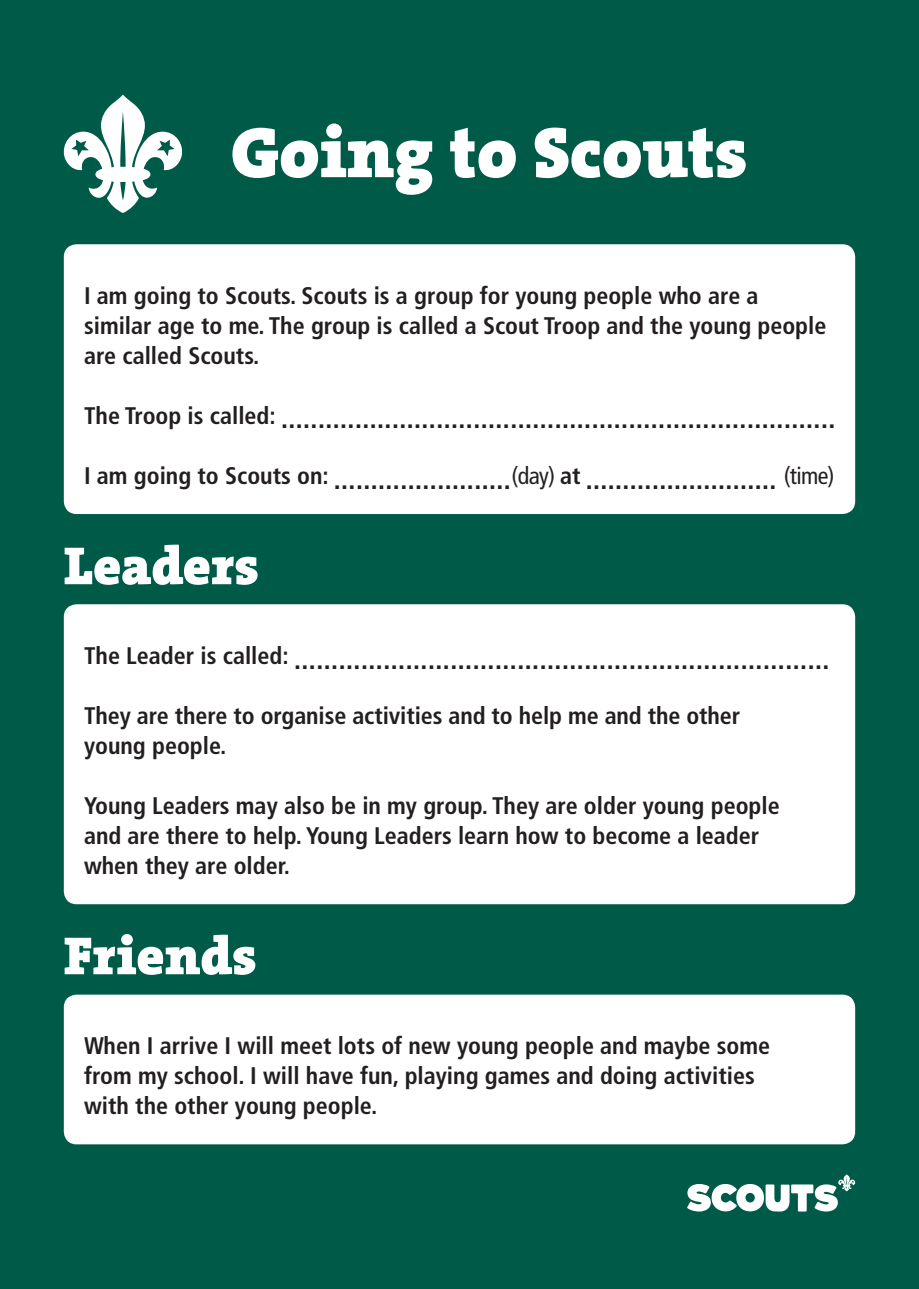
<style>
.page{position:relative;width:919px;height:1289px;background:#fff}
.page>*{position:absolute;margin:0;border:0;box-sizing:border-box;transform-origin:0 0}
.t1{font:72px "The Serif HP9 Blk";color:#fff}
.t2{font:54px "The Serif HP9 Blk";color:#fff}
.t3{font:700 condensed 24px/30px "Frutiger";color:#231f20}
.t4{font:900 condensed 24px "Frutiger";color:#231f20}
</style>
<div class="page">
<div style="left:0;top:0;width:918px;height:1288px;background:#005a48"></div>
<svg style="left:687px;top:1174px;width:168px;height:37px"></svg>
<svg style="left:64px;top:95px;width:118px;height:118px"></svg>
<div style="left:64px;top:244px;width:791px;height:270px;background:#fff;border-radius:13px"></div>
<div style="left:64px;top:604px;width:791px;height:300px;background:#fff;border-radius:13px"></div>
<div style="left:64px;top:994px;width:791px;height:150px;background:#fff;border-radius:13px"></div>
<h1 class="t1" style="left:230px;top:104px;width:518px">Going to Scouts</h1>
<p class="t3" style="left:84px;top:281px;width:743px">I am going to Scouts. Scouts is a group for young people who are a similar age to me. The group is called a Scout Troop and the young people are called Scouts.</p>
<p class="t4" style="left:84px;top:405px;width:752px"><sup>The</sup> <sup>Troop</sup> <sup>is</sup> <sup>called:</sup> ...........................................................................</p>
<p class="t4" style="left:84px;top:465px;width:752px"><sup>I</sup> <sup>am</sup> <sup>going</sup> <sup>to</sup> <sup>Scouts</sup> <sup>on:</sup> ........................<sup>(day)</sup> <sup>at</sup> .......................... <sup>(time)</sup></p>
<h2 class="t2" style="left:64px;top:529px;width:196px">Leaders</h2>
<p class="t4" style="left:84px;top:645px;width:746px"><sup>The</sup> <sup>Leader</sup> <sup>is</sup> <sup>called:</sup> ........................................................................</p>
<p class="t3" style="left:84px;top:701px;width:657px">They are there to organise activities and to help me and the other young people.</p>
<p class="t3" style="left:84px;top:791px;width:697px">Young Leaders may also be in my group. They are older young people and are there to help. Young Leaders learn how to become a leader when they are older.</p>
<h2 class="t2" style="left:64px;top:919px;width:194px">Friends</h2>
<p class="t3" style="left:84px;top:1031px;width:687px">When I arrive I will meet lots of new young people and maybe some from my school. I will have fun, playing games and doing activities with the other young people.</p>
</div>
